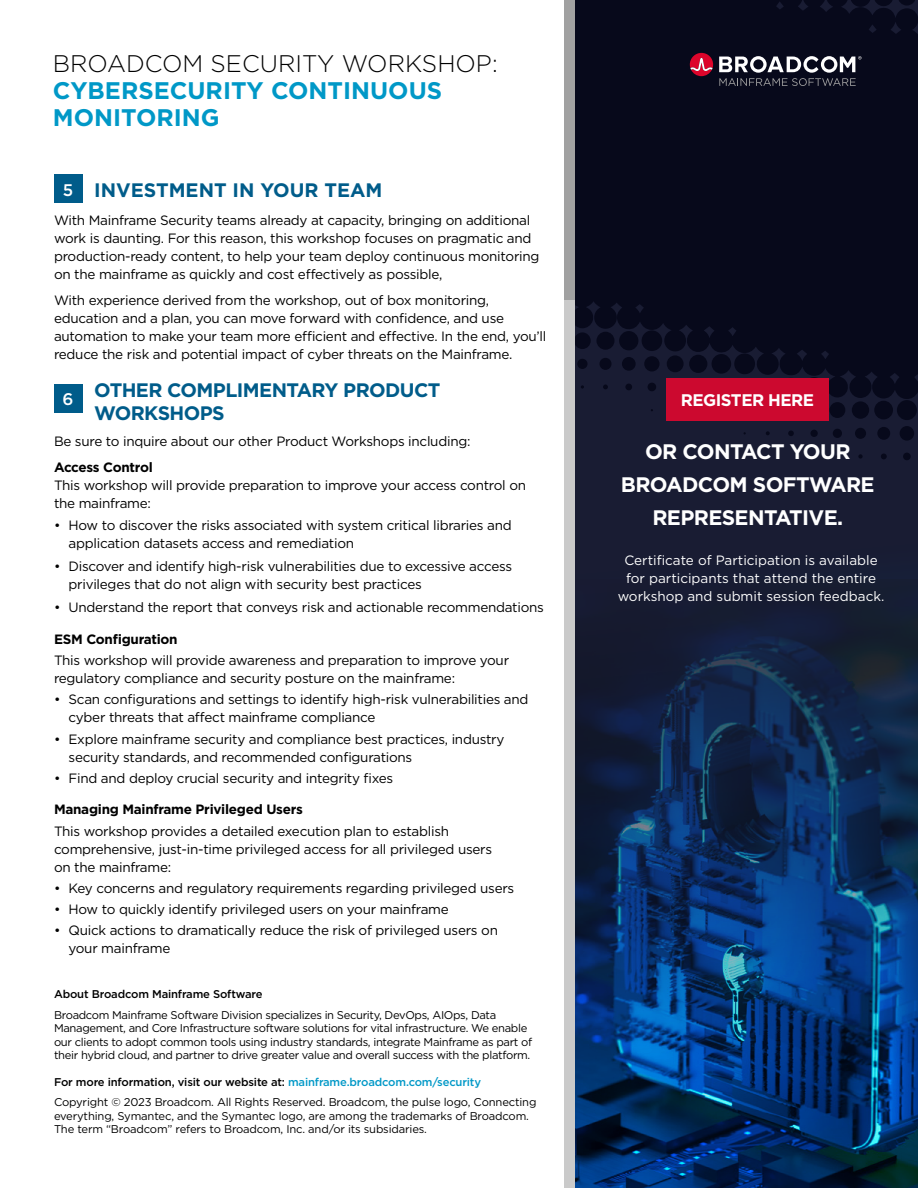
<style>
.page{position:relative;width:918px;height:1188px;background:#fff}
.page>*{position:absolute;margin:0;border:0;box-sizing:border-box;transform-origin:0 0}
.t1{font:700 24px/27px "Gotham";color:#0098c7}
.t2{font:300 24px "Gotham";color:#000}
.t3{font:700 21px/33px "Gotham";letter-spacing:-.03em;color:#fff;text-align:center}
.t4{font:700 19.5px/22.5px "Gotham";letter-spacing:-.03em;color:#005c8a}
.t5{font:700 19.5px "Gotham";color:#005c8a}
.t6{font:700 16.8px "Gotham";letter-spacing:-.03em;color:#fff}
.t7{font:500 16.8px "Gotham";color:#fff}
.t8{font:13.5px/18px "Gotham";letter-spacing:-.02em;color:#000}
.t9{font:13.5px/18px "Gotham";color:#fff;text-align:center}
.t10{font:700 13.5px "Gotham";letter-spacing:-.02em;color:#000}
.t11{font:11.25px/13.5px "Gotham";letter-spacing:-.03em;color:#000}
.t12{font:500 11.25px "Gotham";letter-spacing:-.015em;color:#000}
.s1{font-weight:500}
.s2{font-weight:500;color:#0098c7}
</style>
<div class="page">
<svg style="left:575px;top:516px;width:343px;height:672px;background:#0b2c5a"></svg>
<svg style="left:575px;top:0;width:343px;height:516px;background:#0b0d21"></svg>
<div style="left:564px;top:0;width:11px;height:1188px;background:#cacaca"></div>
<div style="left:564px;top:0;width:11px;height:300px;background:#a1a1a1"></div>
<svg style="left:719px;top:56px;width:143px;height:30px"></svg>
<svg style="left:690px;top:53px;width:23px;height:23px"></svg>
<div style="left:54px;top:175px;width:28px;height:28px;background:#005c8a"></div>
<div style="left:54px;top:384px;width:28px;height:29px;background:#005c8a"></div>
<div style="left:666px;top:378px;width:163px;height:42px;background:#cc092f"></div>
<h1 class="t2" style="left:53px;top:48px;width:446px">BROADCOM SECURITY WORKSHOP:</h1>
<h1 class="t1" style="left:53px;top:77px;width:391px">CYBERSECURITY CONTINUOUS<br>MONITORING</h1>
<h3 class="t5" style="left:94px;top:177px;width:290px">INVESTMENT IN YOUR TEAM</h3>
<p class="t8" style="left:54px;top:211px;width:487px">With Mainframe Security teams already at capacity, bringing on additional work is daunting. For this reason, this workshop focuses on pragmatic and production-ready content, to help your team deploy continuous monitoring on the mainframe as quickly and cost effectively as possible,</p>
<p class="t8" style="left:54px;top:291px;width:494px">With experience derived from the workshop, out of box monitoring, education and a plan, you can move forward with confidence, and use automation to make your team more efficient and effective. In the end, you’ll reduce the risk and potential impact of cyber threats on the Mainframe.</p>
<p class="t7" style="left:63px;top:179px;width:12px">5</p>
<h3 class="t4" style="left:94px;top:379px;width:348px">OTHER COMPLIMENTARY PRODUCT<br>WORKSHOPS</h3>
<p class="t8" style="left:54px;top:432px;width:418px">Be sure to inquire about our other Product Workshops including:</p>
<p class="t10" style="left:54px;top:459px;width:100px">Access Control</p>
<p class="t8" style="left:54px;top:476px;width:474px">This workshop will provide preparation to improve your access control on the mainframe:</p>
<p class="t8" style="left:69px;top:516px;width:445px;text-indent:-15px">• How to discover the risks associated with system critical libraries and application datasets access and remediation</p>
<p class="t8" style="left:69px;top:557px;width:445px;text-indent:-15px">• Discover and identify high-risk vulnerabilities due to excessive access privileges that do not align with security best practices</p>
<p class="t8" style="left:54px;top:598px;width:492px">• Understand the report that conveys risk and actionable recommendations</p>
<p class="t10" style="left:54px;top:630px;width:125px">ESM Configuration</p>
<p class="t8" style="left:54px;top:651px;width:457px">This workshop will provide awareness and preparation to improve your regulatory compliance and security posture on the mainframe:</p>
<p class="t8" style="left:69px;top:690px;width:461px;text-indent:-15px">• Scan configurations and settings to identify high-risk vulnerabilities and cyber threats that affect mainframe compliance</p>
<p class="t8" style="left:69px;top:730px;width:437px;text-indent:-15px">• Explore mainframe security and compliance best practices, industry security standards, and recommended configurations</p>
<p class="t8" style="left:54px;top:769px;width:341px">• Find and deploy crucial security and integrity fixes</p>
<p class="t10" style="left:54px;top:801px;width:250px">Managing Mainframe Privileged Users</p>
<p class="t8" style="left:54px;top:821px;width:440px">This workshop provides a detailed execution plan to establish comprehensive, just-in-time privileged access for all privileged users on the mainframe:</p>
<p class="t8" style="left:54px;top:879px;width:462px">• Key concerns and regulatory requirements regarding privileged users</p>
<p class="t8" style="left:54px;top:900px;width:396px">• How to quickly identify privileged users on your mainframe</p>
<p class="t8" style="left:69px;top:921px;width:431px;text-indent:-15px">• Quick actions to dramatically reduce the risk of privileged users on your mainframe</p>
<p class="t7" style="left:63px;top:388px;width:13px">6</p>
<p class="t12" style="left:54px;top:987px;width:210px">About Broadcom Mainframe Software</p>
<p class="t11" style="left:54px;top:1008px;width:480px">Broadcom Mainframe Software Division specializes in Security, DevOps, AIOps, Data Management, and Core Infrastructure software solutions for vital infrastructure. We enable our clients to adopt common tools using industry standards, integrate Mainframe as part of their hybrid cloud, and partner to drive greater value and overall success with the platform.</p>
<p class="t11" style="left:54px;top:1072px;width:484px;line-height:20.2px"><span class="s1">For more information, visit our website at:</span> <span class="s2">mainframe.broadcom.com/security<br></span>Copyright © 2023 Broadcom. All Rights Reserved. Broadcom, the pulse logo, Connecting</p>
<p class="t11" style="left:54px;top:1109px;width:476px">everything, Symantec, and the Symantec logo, are among the trademarks of Broadcom.<br>The term “Broadcom” refers to Broadcom, Inc. and/or its subsidaries.</p>
<p class="t6" style="left:681px;top:389px;width:135px">REGISTER HERE</p>
<h2 class="t3" style="left:621px;top:434px;width:255px">OR CONTACT YOUR<br>BROADCOM SOFTWARE<br>REPRESENTATIVE.</h2>
<p class="t9" style="left:618px;top:551px;width:268px">Certificate of Participation is available for participants that attend the entire workshop and submit session feedback.</p>
</div>
